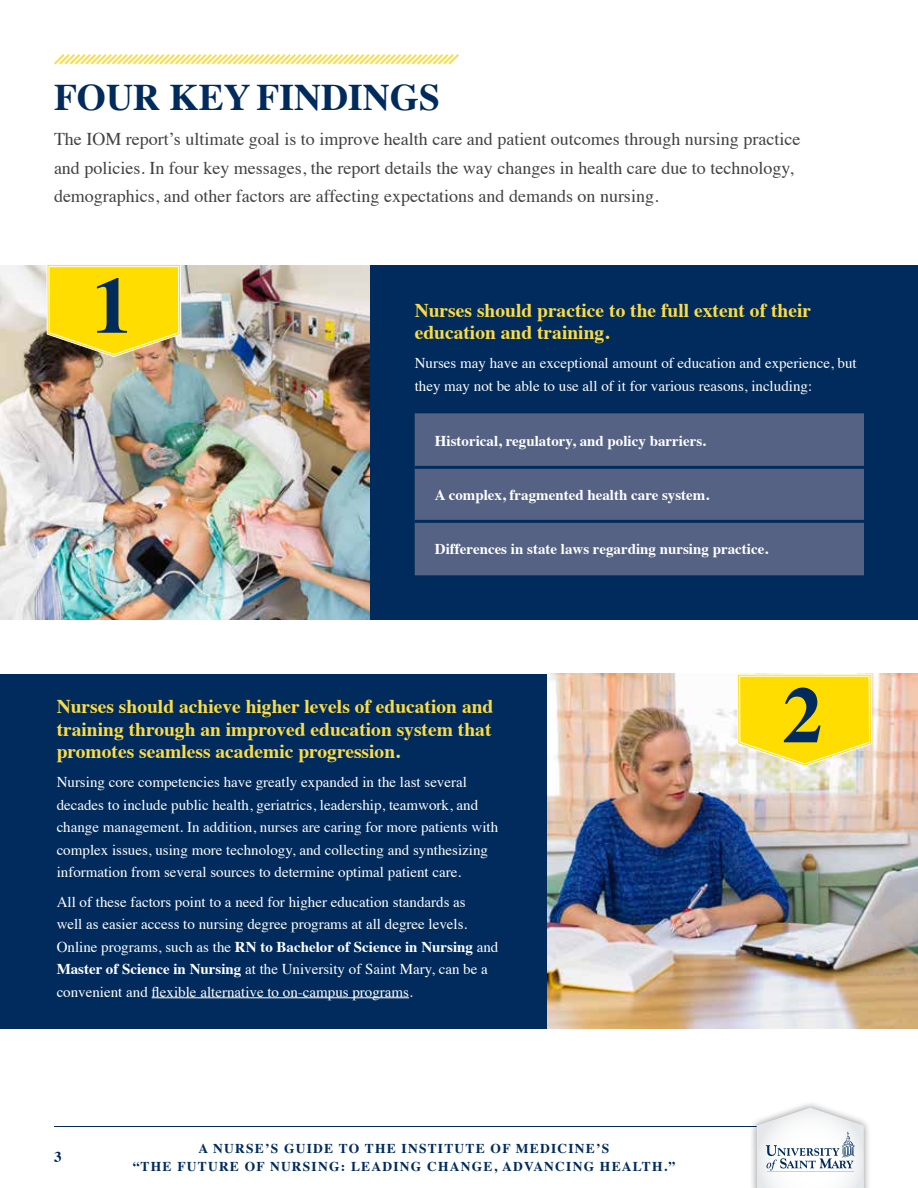
<style>
.page{position:relative;width:918px;height:1188px;background:#fff}
.page>*{position:absolute;margin:0;border:0;box-sizing:border-box;transform-origin:0 0}
.t1{font:700 79.65px "Times";color:#002b5c}
.t2{font:700 37.5px "Times";color:#002b5c}
.t3{font:700 19.5px/22.5px "Times";color:#fcdc45}
.t4{font:18px/28.5px "Times";color:#414042}
.t5{font:15px/22.5px "Times";color:#fff}
.t6{font:700 15px "Times";color:#fff}
.t7{font:700 15px "Times";color:#002b5c}
.t8{font:700 13.5px/18px "Times";letter-spacing:.09em;color:#002b5c}
.s1{font-weight:700}
</style>
<div class="page">
<svg style="left:182px;top:54px;width:277px;height:11px"></svg>
<img style="left:0;top:265px;width:370px;height:355px">
<div style="left:0;top:674px;width:548px;height:355px;background:#002b5c"></div>
<div style="left:370px;top:265px;width:548px;height:355px;background:#002b5c"></div>
<hr style="left:152px;top:997px;width:257px;height:1px;background:#fff">
<img style="left:548px;top:674px;width:370px;height:355px">
<div style="left:415px;top:413px;width:321px;height:162px;background:#556283"></div>
<hr style="left:415px;top:466px;width:449px;height:3px;background:#002b5c">
<hr style="left:415px;top:520px;width:449px;height:3px;background:#002b5c">
<svg style="left:46px;top:54px;width:136px;height:304px"></svg>
<img style="left:48px;top:266px;width:132px;height:354px">
<svg style="left:736px;top:413px;width:137px;height:354px"></svg>
<img style="left:739px;top:675px;width:131px;height:354px">
<hr style="left:54px;top:1126px;width:733px;height:1px;background:#002b5c">
<div style="left:749px;top:1100px;width:123px;height:88px;background:#000;opacity:.42"></div>
<svg style="left:757px;top:1108px;width:107px;height:80px"></svg>
<h2 class="t2" style="left:54px;top:62px;width:387px">Four Key Findings</h2>
<p class="t4" style="left:54px;top:124px;width:748px">The IOM report’s ultimate goal is to improve health care and patient outcomes through nursing practice and policies. In four key messages, the report details the way changes in health care due to technology, demographics, and other factors are affecting expectations and demands on nursing.</p>
<h1 class="t1" style="left:92px;top:230px;width:41px">1</h1>
<h3 class="t3" style="left:415px;top:297px;width:398px">Nurses should practice to the full extent of their education and training.</h3>
<p class="t5" style="left:415px;top:351px;width:443px">Nurses may have an exceptional amount of education and experience, but they may not be able to use all of it for various reasons, including:</p>
<p class="t6" style="left:435px;top:427px;width:272px">Historical, regulatory, and policy barriers.</p>
<p class="t6" style="left:435px;top:481px;width:276px">A complex, fragmented health care system.</p>
<p class="t6" style="left:435px;top:535px;width:335px">Differences in state laws regarding nursing practice.</p>
<h3 class="t3" style="left:57px;top:693px;width:438px;text-align:justify">Nurses should achieve higher levels of education and training through an improved education system that promotes seamless academic progression.</h3>
<p class="t5" style="left:57px;top:770px;width:443px">Nursing core competencies have greatly expanded in the last several decades to include public health, geriatrics, leadership, teamwork, and change management. In addition, nurses are caring for more patients with complex issues, using more technology, and collecting and synthesizing information from several sources to determine optimal patient care.</p>
<p class="t5" style="left:57px;top:889px;width:443px">All of these factors point to a need for higher education standards as<br>well as easier access to nursing degree programs at all degree levels.<br>Online programs, such as the <span class="s1">RN to Bachelor of Science in Nursing</span> and <span class="s1">Master of Science in Nursing</span> at the University of Saint Mary, can be a convenient and flexible alternative to on-campus programs.</p>
<p class="t7" style="left:54px;top:1142px;width:9px">3</p>
<p class="t8" style="left:133px;top:1138px;width:478px;text-indent:66px">A Nurse’s Guide to the Institute of Medicine’s “The Future of Nursing : Leading Chang</p>
<p class="t8" style="left:484px;top:1156px;width:193px">e, Advancing Health.”</p>
<h1 class="t1" style="left:782px;top:639px;width:41px">2</h1>
</div>
